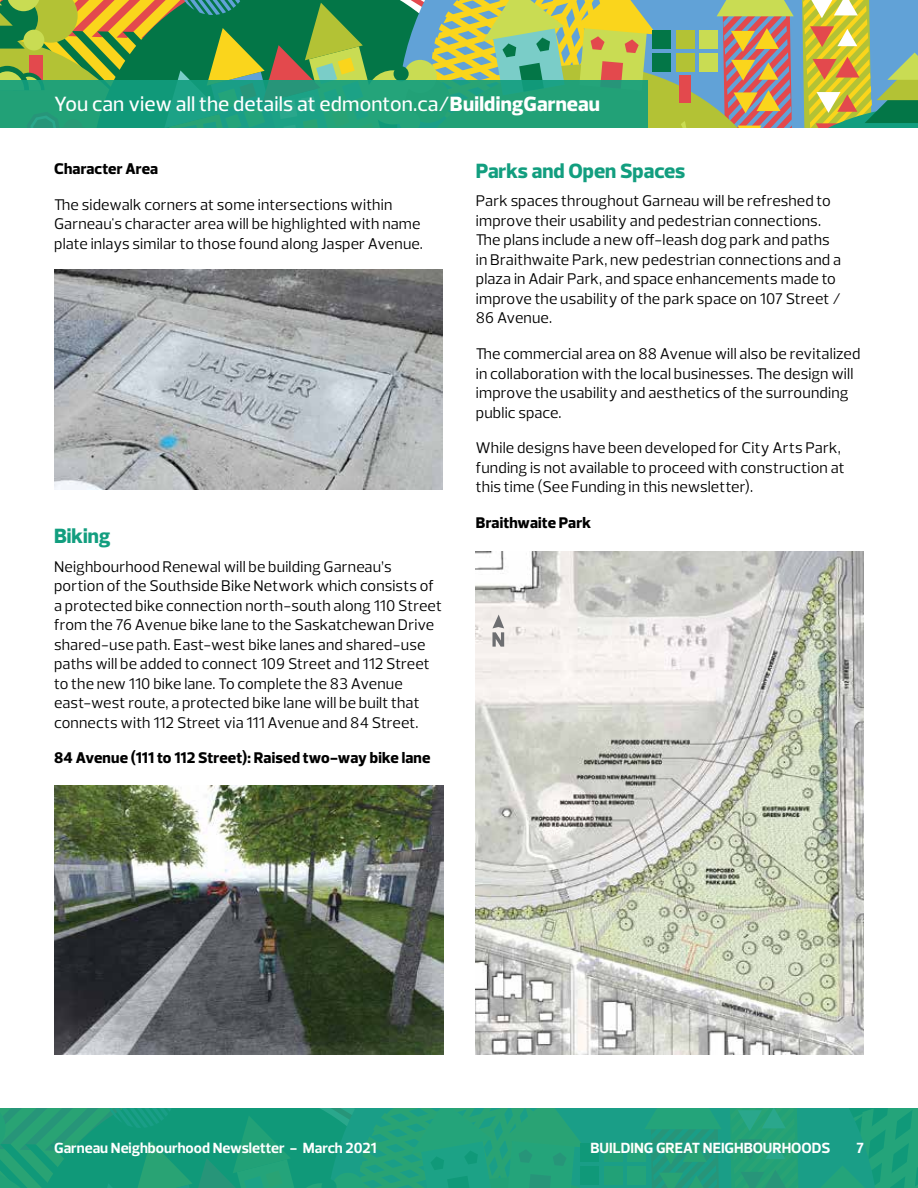
<style>
.page{position:relative;width:918px;height:1188px;background:#fff}
.page>*{position:absolute;margin:0;border:0;box-sizing:border-box;transform-origin:0 0}
.t1{font:500 21px "Prelo";letter-spacing:.005em;color:#fff}
.t2{font:800 21px "Prelo";color:#129e7f}
.t3{font:15.75px/19.5px "Prelo";letter-spacing:.01em;color:#000}
.t4{font:800 15.75px "Prelo";letter-spacing:.005em;color:#000}
.t5{font:700 15px "Prelo";color:#fff}
.s1{font-weight:800}
</style>
<div class="page">
<svg style="left:0;top:0;width:918px;height:128px;background:#8aa560"></svg>
<svg style="left:1px;top:1108px;width:917px;height:80px;background:#1d9e7b"></svg>
<hr style="left:0;top:1108px;width:1px;height:80px;background:#129e7f">
<svg style="left:0;top:80px;width:648px;height:47px;background:#1fa07a"></svg>
<img style="left:54px;top:270px;width:388px;height:220px">
<img style="left:476px;top:551px;width:388px;height:503px">
<img style="left:54px;top:785px;width:389px;height:269px">
<svg style="left:492px;top:615px;width:12px;height:32px"></svg>
<h1 class="t1" style="left:54px;top:90px;width:548px">You can view all the details at edmonton.ca/<span class="s1">BuildingGarneau</span></h1>
<p class="t4" style="left:54px;top:159px;width:105px">Character Area</p>
<p class="t3" style="left:54px;top:194px;width:370px">The sidewalk corners at some intersections within<br>Garneau's character area will be highlighted with name plate inlays similar to those found along Jasper Avenue.</p>
<h1 class="t2" style="left:54px;top:523px;width:58px">Biking</h1>
<p class="t3" style="left:54px;top:557px;width:389px">Neighbourhood Renewal will be building Garneau’s portion of the Southside Bike Network which consists of a protected bike connection north-south along 110 Street from the 76 Avenue bike lane to the Saskatchewan Drive shared-use path. East-west bike lanes and shared-use paths will be added to connect 109 Street and 112 Street to the new 110 bike lane. To complete the 83 Avenue east-west route, a protected bike lane will be built that connects with 112 Street via 111 Avenue and 84 Street.</p>
<p class="t4" style="left:54px;top:748px;width:378px">84 Avenue (111 to 112 Street): Raised two-way bike lane</p>
<h1 class="t2" style="left:476px;top:158px;width:211px">Parks and Open Spaces</h1>
<p class="t3" style="left:476px;top:191px;width:367px">Park spaces throughout Garneau will be refreshed to improve their usability and pedestrian connections.<br>The plans include a new off-leash dog park and paths in Braithwaite Park, new pedestrian connections and a plaza in Adair Park, and space enhancements made to improve the usability of the park space on 107 Street / 86 Avenue.</p>
<p class="t3" style="left:476px;top:344px;width:386px">The commercial area on 88 Avenue will also be revitalized in collaboration with the local businesses. The design will improve the usability and aesthetics of the surrounding public space.</p>
<p class="t3" style="left:476px;top:438px;width:370px">While designs have been developed for City Arts Park, funding is not available to proceed with construction at this time (See Funding in this newsletter).</p>
<p class="t4" style="left:476px;top:513px;width:117px">Braithwaite Park</p>
<p class="t5" style="left:54px;top:1139px;width:324px">Garneau Neighbourhood Newsletter - March 2021</p>
<p class="t5" style="left:590px;top:1139px;width:241px">BUILDING GREAT NEIGHBOURHOODS</p>
<p class="t5" style="left:856px;top:1139px;width:9px">7</p>
</div>
